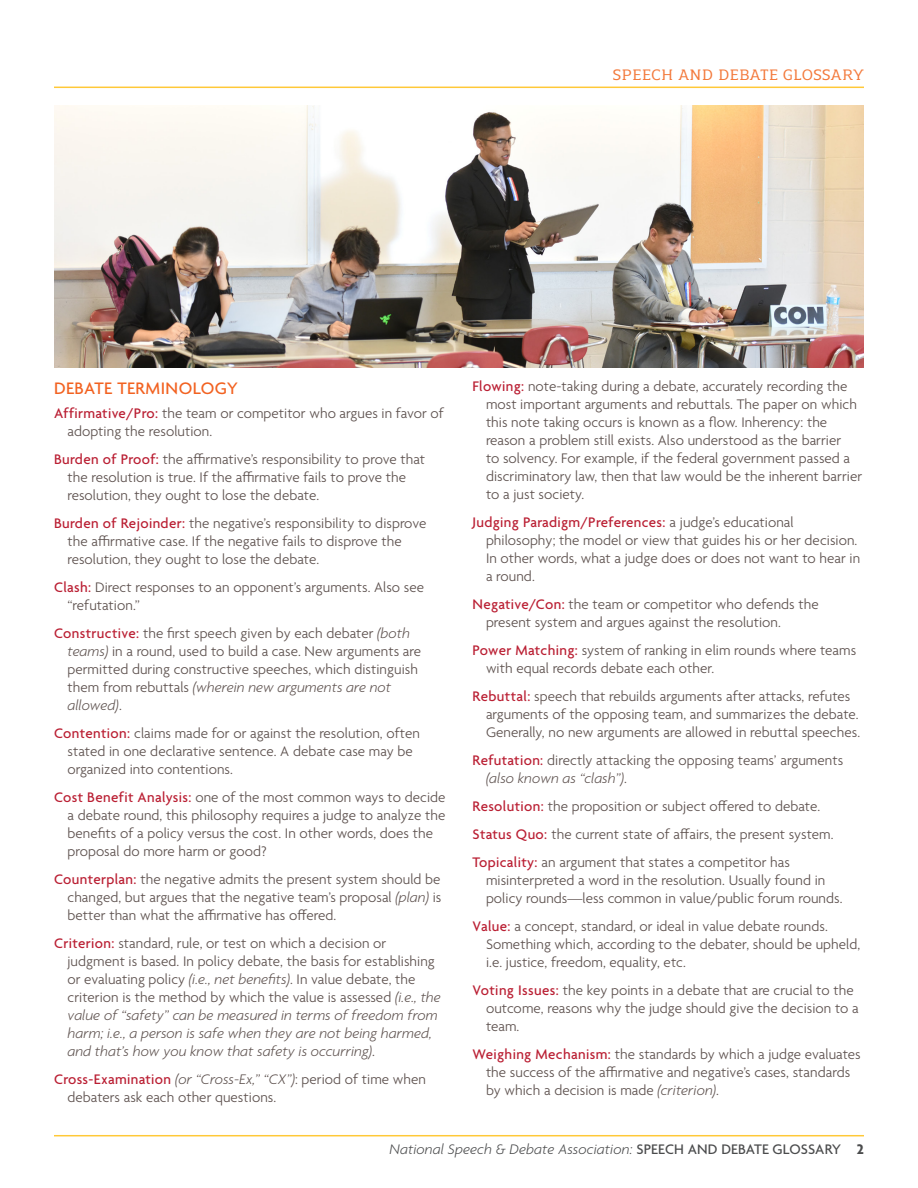
<style>
.page{position:relative;width:918px;height:1188px;background:#fff}
.page>*{position:absolute;margin:0;border:0;box-sizing:border-box;transform-origin:0 0}
.Section_Header{font:500 18px "Agenda";letter-spacing:.025em;color:#f26221}
.Glossary_Entries{font:300 15px/18px "Agenda";letter-spacing:.005em;color:#5d514e}
.t1{font:italic 300 15px "Agenda";letter-spacing:.01em;color:#4b4c4d}
.t2{font:500 15px "Regan Slab";letter-spacing:.02em;color:#f3793b}
.s1{font-weight:500;color:#ba1f33}
.s2{font-style:italic}
.s3{font-weight:500;font-style:normal}
.s4{font-weight:700;font-style:normal}
</style>
<div class="page">
<hr style="left:54px;top:1135px;width:810px;height:1px;background:#ffc938">
<hr style="left:54px;top:87px;width:810px;height:1px;background:#ffc938">
<img style="left:54px;top:106px;width:810px;height:261px">
<p class="t2" style="left:613px;top:64px;width:252px">SPEECH AND DEBATE GLOSSARY</p>
<p class="Section_Header" style="left:54px;top:378px;width:11px">DEBATE</p>
<p class="Section_Header" style="left:117px;top:378px;width:61px">TERMINOLO</p>
<p class="Section_Header" style="left:215px;top:378px;width:24px">GY</p>
<p class="Glossary_Entries" style="left:68px;top:405px;width:378px;text-indent:-14px"><span class="s1">Affirmative/Pro:</span> the team or competitor who argues in favor of adopting the resolution.</p>
<p class="Glossary_Entries" style="left:68px;top:451px;width:359px;text-indent:-14px"><span class="s1">Burden of Proof:</span> the affirmative’s responsibility to prove that the resolution is true. If the affirmative fails to prove the resolution, they ought to lose the debate.</p>
<p class="Glossary_Entries" style="left:68px;top:515px;width:360px;text-indent:-14px"><span class="s1">Burden of Rejoinder:</span> the negative’s responsibility to disprove the affirmative case. If the negative fails to disprove the resolution, they ought to lose the debate.</p>
<p class="Glossary_Entries" style="left:68px;top:579px;width:358px;text-indent:-14px"><span class="s1">Clash:</span> Direct responses to an opponent’s arguments. Also see “refutation.”</p>
<p class="Glossary_Entries" style="left:68px;top:625px;width:355px;text-indent:-14px"><span class="s1">Constructive:</span> the first speech given by each debater <span class="s2">(both teams)</span> in a round, used to build a case. New arguments are permitted during constructive speeches, which distinguish them from rebuttals <span class="s2">(wherein new arguments are not allowed)</span>.</p>
<p class="Glossary_Entries" style="left:68px;top:725px;width:354px;text-indent:-14px"><span class="s1">Contention:</span> claims made for or against the resolution, often stated in one declarative sentence. A debate case may be organized into contentions.</p>
<p class="Glossary_Entries" style="left:68px;top:789px;width:380px;text-indent:-14px"><span class="s1">Cost Benefit Analysis:</span> one of the most common ways to decide a debate round, this philosophy requires a judge to analyze the benefits of a policy versus the cost. In other words, does the proposal do more harm or good?</p>
<p class="Glossary_Entries" style="left:68px;top:871px;width:375px;text-align:justify;text-indent:-14px"><span class="s1">Counterplan:</span> the negative admits the present system should be changed, but argues that the negative team’s proposal <span class="s2">(plan)</span> is better than what the affirmative has offered.</p>
<p class="Glossary_Entries" style="left:68px;top:935px;width:375px;text-indent:-14px"><span class="s1">Criterion:</span> standard, rule, or test on which a decision or judgment is based. In policy debate, the basis for establishing or evaluating policy <span class="s2">(i.e., net benefits)</span>. In value debate, the criterion is the method by which the value is assessed <span class="s2">(i.e., the value of “safety” can be measured in terms of freedom from harm; i.e., a person is safe when they are not being harmed, and that’s how you know that safety is occurring)</span>.</p>
<p class="Glossary_Entries" style="left:68px;top:1071px;width:360px;text-indent:-14px"><span class="s1">Cross-Examination</span> <span class="s2">(or “Cross-Ex,” “CX”)</span>: period of time when debaters ask each other questions.</p>
<p class="Glossary_Entries" style="left:486px;top:379px;width:378px;text-indent:-14px"><span class="s1">Flowing:</span> note-taking during a debate, accurately recording the most important arguments and rebuttals. The paper on which this note taking occurs is known as a flow. Inherency: the reason a problem still exists. Also understood as the barrier<br>to solvency. For example, if the federal government passed a discriminatory law, then that law would be the inherent barrier to a just society.</p>
<p class="Glossary_Entries" style="left:486px;top:515px;width:376px;text-indent:-14px"><span class="s1">Judging Paradigm/Preferences:</span> a judge’s educational philosophy; the model or view that guides his or her decision.<br>In other words, what a judge does or does not want to hear in a round.</p>
<p class="Glossary_Entries" style="left:486px;top:597px;width:334px;text-indent:-14px"><span class="s1">Negative/Con:</span> the team or competitor who defends the present system and argues against the resolution.</p>
<p class="Glossary_Entries" style="left:486px;top:643px;width:372px;text-indent:-14px"><span class="s1">Power Matching:</span> system of ranking in elim rounds where teams with equal records debate each other.</p>
<p class="Glossary_Entries" style="left:486px;top:689px;width:376px;text-indent:-14px"><span class="s1">Rebuttal:</span> speech that rebuilds arguments after attacks, refutes arguments of the opposing team, and summarizes the debate.<br>Generally, no new arguments are allowed in rebuttal speeches.</p>
<p class="Glossary_Entries" style="left:486px;top:753px;width:359px;text-indent:-14px"><span class="s1">Refutation:</span> directly attacking the opposing teams’ arguments <span class="s2">(also known as “clash”)</span>.</p>
<p class="Glossary_Entries" style="left:472px;top:798px;width:349px"><span class="s1">Resolution:</span> the proposition or subject offered to debate.</p>
<p class="Glossary_Entries" style="left:472px;top:826px;width:363px"><span class="s1">Status Quo:</span> the current state of affairs, the present system.</p>
<p class="Glossary_Entries" style="left:486px;top:854px;width:358px;text-indent:-14px"><span class="s1">Topicality:</span> an argument that states a competitor has misinterpreted a word in the resolution. Usually found in policy rounds—less common in value/public forum rounds.</p>
<p class="Glossary_Entries" style="left:486px;top:918px;width:376px;text-indent:-14px"><span class="s1">Value:</span> a concept, standard, or ideal in value debate rounds.<br>Something which, according to the debater, should be upheld, i.e. justice, freedom, equality, etc.</p>
<p class="Glossary_Entries" style="left:486px;top:982px;width:374px;text-indent:-14px"><span class="s1">Voting Issues:</span> the key points in a debate that are crucial to the outcome, reasons why the judge should give the decision to a team.</p>
<p class="Glossary_Entries" style="left:486px;top:1046px;width:376px;text-indent:-14px"><span class="s1">Weighing Mechanism:</span> the standards by which a judge evaluates the success of the affirmative and negative’s cases, standards by which a decision is made <span class="s2">(criterion)</span>.</p>
<p class="t1" style="left:390px;top:1141px;width:476px">National Speech &amp; Debate Association: <span class="s3">Speech and Debate Glossary</span> <span class="s4">2</span></p>
</div>
